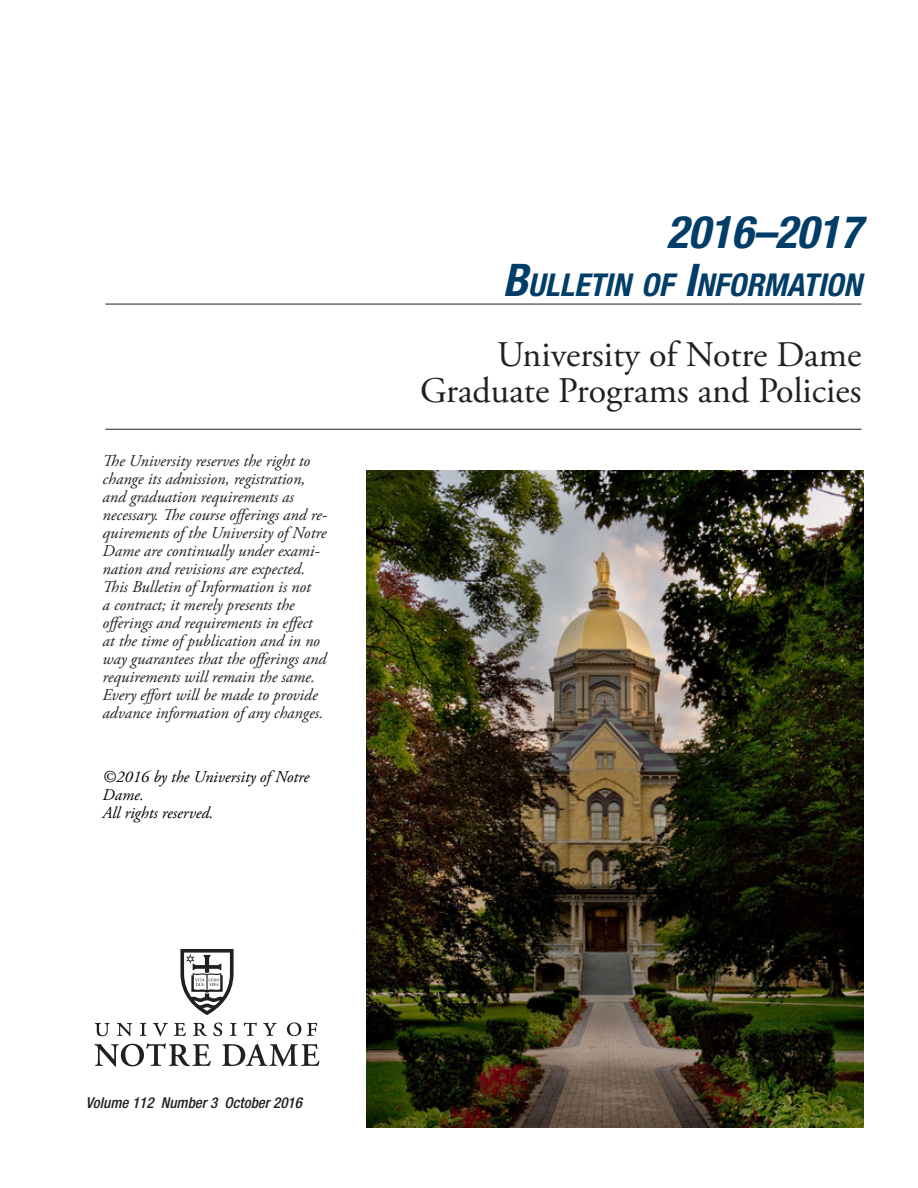
<style>
.page{position:relative;width:918px;height:1188px;background:#fff}
.page>*{position:absolute;margin:0;border:0;box-sizing:border-box;transform-origin:0 0}
.t1{font:italic 700 condensed 45px "Helvetica Neue LT Std";color:#003d68}
.t2{font:36px/36px "Adobe Garamond Pro";letter-spacing:-.03em;color:#231f20;text-align:right}
.t3{font:italic 700 condensed 31.5px "Helvetica Neue LT Std";color:#003d68}
.t4{font:italic 16.5px/18px "Adobe Garamond Pro";color:#231f20}
.t5{font:italic 16.5px/18px "Adobe Garamond Pro";color:#000}
.t6{font:italic 500 condensed 15px "Helvetica Neue LT Std";color:#231f20}
.s1{font-size:45px}
</style>
<div class="page">
<hr style="left:105px;top:304px;width:756px;height:1px;background:#231f20">
<hr style="left:105px;top:429px;width:756px;height:1px;background:#231f20">
<img style="left:366px;top:471px;width:497px;height:656px">
<svg style="left:94px;top:1043px;width:117px;height:23px"></svg>
<svg style="left:222px;top:1044px;width:97px;height:22px"></svg>
<svg style="left:95px;top:1023px;width:15px;height:13px"></svg>
<svg style="left:117px;top:1023px;width:15px;height:13px"></svg>
<svg style="left:140px;top:1023px;width:6px;height:13px"></svg>
<svg style="left:153px;top:1023px;width:15px;height:13px"></svg>
<svg style="left:174px;top:1023px;width:12px;height:13px"></svg>
<svg style="left:193px;top:1023px;width:14px;height:13px"></svg>
<svg style="left:213px;top:1023px;width:9px;height:13px"></svg>
<svg style="left:230px;top:1023px;width:7px;height:13px"></svg>
<svg style="left:244px;top:1022px;width:13px;height:14px"></svg>
<svg style="left:263px;top:1023px;width:14px;height:13px"></svg>
<svg style="left:287px;top:1022px;width:14px;height:14px"></svg>
<svg style="left:307px;top:1023px;width:10px;height:13px"></svg>
<svg style="left:180px;top:949px;width:54px;height:66px"></svg>
<p class="t4" style="left:103px;top:452px;width:226px">The University reserves the right to change its admission, registration, and graduation requirements as necessary. The course offerings and re&shy;quirements of the University of Notre Dame are continually under exami&shy;nation and revisions are expected.<br>This Bulletin of Information is not<br>a contract; it merely presents the offerings and requirements in effect at the time of publication and in no way guarantees that the offerings and requirements will remain the same.<br>Every effort will be made to provide advance information of any changes.</p>
<p class="t5" style="left:103px;top:768px;width:208px">©2016 by the University of Notre<br>Dame.<br>All rights reserved.</p>
<h1 class="t1" style="left:667px;top:205px;width:196px">2016–2017</h1>
<h3 class="t3" style="left:503px;top:266px;width:360px"><span class="s1">B</span>ULLETIN OF <span class="s1">I</span>NFORMATION</h3>
<h2 class="t2" style="left:420px;top:338px;width:443px">University of Notre Dame<br>Graduate Programs and Policies</h2>
<p class="t6" style="left:86px;top:1094px;width:218px">Volume 112 Number 3 October 2016</p>
</div>
